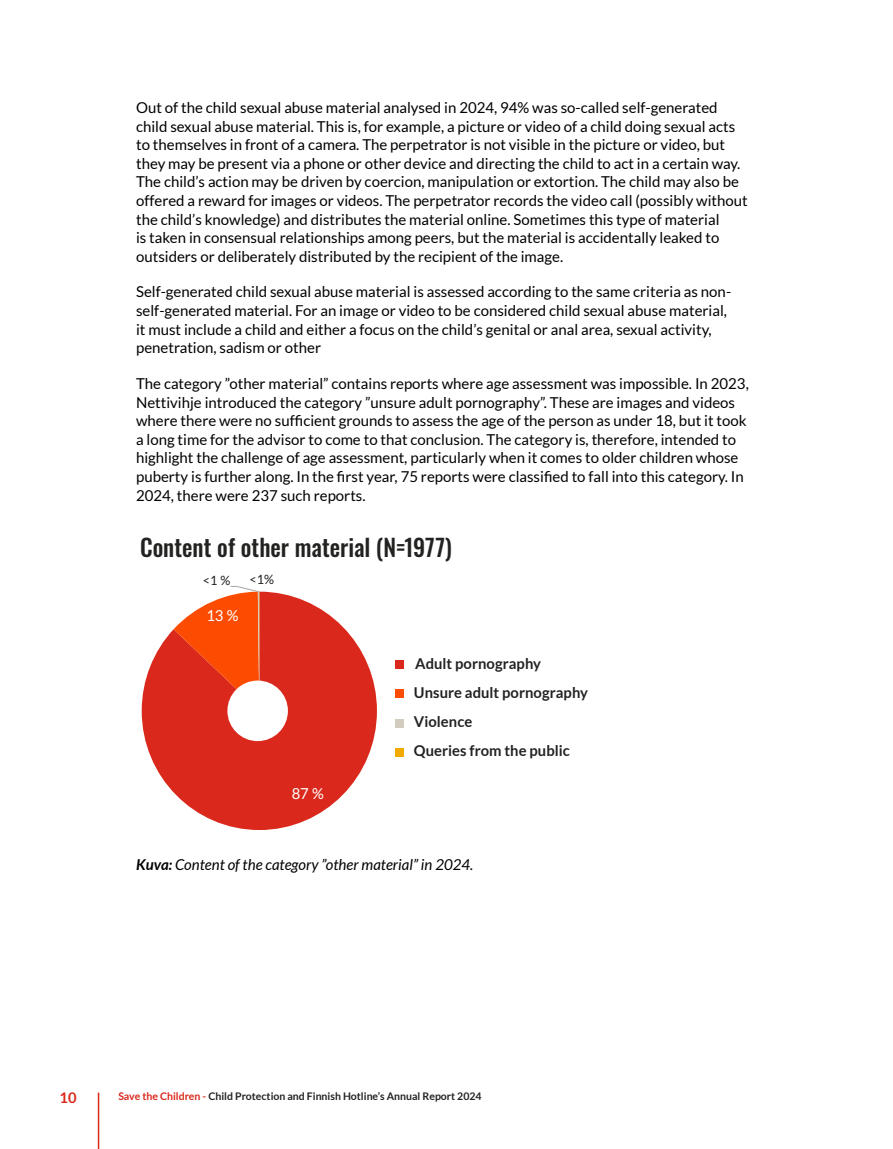
<style>
.page{position:relative;width:893px;height:1149px;background:#fff}
.page>*{position:absolute;margin:0;border:0;box-sizing:border-box;transform-origin:0 0}
.t1{font:500 23.7px "Oswald";color:#222221}
.t2{font:15.15px "Lato";color:#fff}
.Leipäteksti{font:15px/18.6px "Lato";color:#000}
.t3{font:700 15px/29.1px "Lato";letter-spacing:.005em;color:#222221}
.Leipäteksti-2{font:italic 15px "Lato";color:#000}
.t4{font:700 14.7px "Lato";color:#da291c}
.t5{font:12.75px "Lato";color:#222221}
.t6{font:700 10.5px "Lato";color:#222221}
.s1{font-weight:700}
.s2{color:#da291c}
</style>
<div class="page">
<hr style="left:98px;top:1092px;width:1px;height:56px;background:#da291c">
<svg style="left:142px;top:591px;width:235px;height:238px;fill:#da291c"></svg>
<svg style="left:174px;top:586px;width:86px;height:124px;background:#f15e32"></svg>
<div style="left:395px;top:660px;width:9px;height:8px;background:#da291c"></div>
<div style="left:395px;top:689px;width:9px;height:9px;background:#fc4c02"></div>
<div style="left:395px;top:718px;width:9px;height:9px;background:#d1ccbd"></div>
<div style="left:395px;top:748px;width:9px;height:8px;background:#f2a900"></div>
<div style="left:227px;top:680px;width:61px;height:60px;background:#fff;border-radius:50%"></div>
<p class="Leipäteksti" style="left:136px;top:98px;width:613px">Out of the child sexual abuse material analysed in 2024, 94% was so-called self-generated child sexual abuse material. This is, for example, a picture or video of a child doing sexual acts to themselves in front of a camera. The perpetrator is not visible in the picture or video, but they may be present via a phone or other device and directing the child to act in a certain way.<br>The child’s action may be driven by coercion, manipulation or extortion. The child may also be offered a reward for images or videos. The perpetrator records the video call (possibly without the child’s knowledge) and distributes the material online. Sometimes this type of material<br>is taken in consensual relationships among peers, but the material is accidentally leaked to outsiders or deliberately distributed by the recipient of the image.</p>
<p class="Leipäteksti" style="left:136px;top:282px;width:597px">Self-generated child sexual abuse material is assessed according to the same criteria as non&shy;self-generated material. For an image or video to be considered child sexual abuse material, it must include a child and either a focus on the child’s genital or anal area, sexual activity, penetration, sadism or other</p>
<p class="Leipäteksti" style="left:136px;top:374px;width:614px">The category ”other material” contains reports where age assessment was impossible. In 2023, Nettivihje introduced the category ”unsure adult pornography”. These are images and videos where there were no sufficient grounds to assess the age of the person as under 18, but it took a long time for the advisor to come to that conclusion. The category is, therefore, intended to highlight the challenge of age assessment, particularly when it comes to older children whose puberty is further along. In the first year, 75 reports were classified to fall into this category. In 2024, there were 237 such reports.</p>
<p class="t1" style="left:140px;top:526px;width:314px">Content of other material (N=1977)</p>
<p class="t5" style="left:203px;top:573px;width:29px">&lt;1%</p>
<p class="t5" style="left:250px;top:571px;width:26px">&lt;1%</p>
<p class="t2" style="left:206px;top:607px;width:34px">13%</p>
<p class="t2" style="left:292px;top:785px;width:34px">87%</p>
<p class="t3" style="left:414px;top:648px;width:176px">Adult pornography<br>Unsure adult pornography<br>Violence<br>Queries from the public</p>
<p class="Leipäteksti-2" style="left:136px;top:855px;width:339px"><span class="s1">Kuva:</span> Content of the category ”other material” in 2024.</p>
<p class="t4" style="left:60px;top:1089px;width:19px">10</p>
<p class="t6" style="left:118px;top:1089px;width:365px"><span class="s2">Save the Children -</span> Child Protection and Finnish Hotline’s Annual Report 2024</p>
</div>
